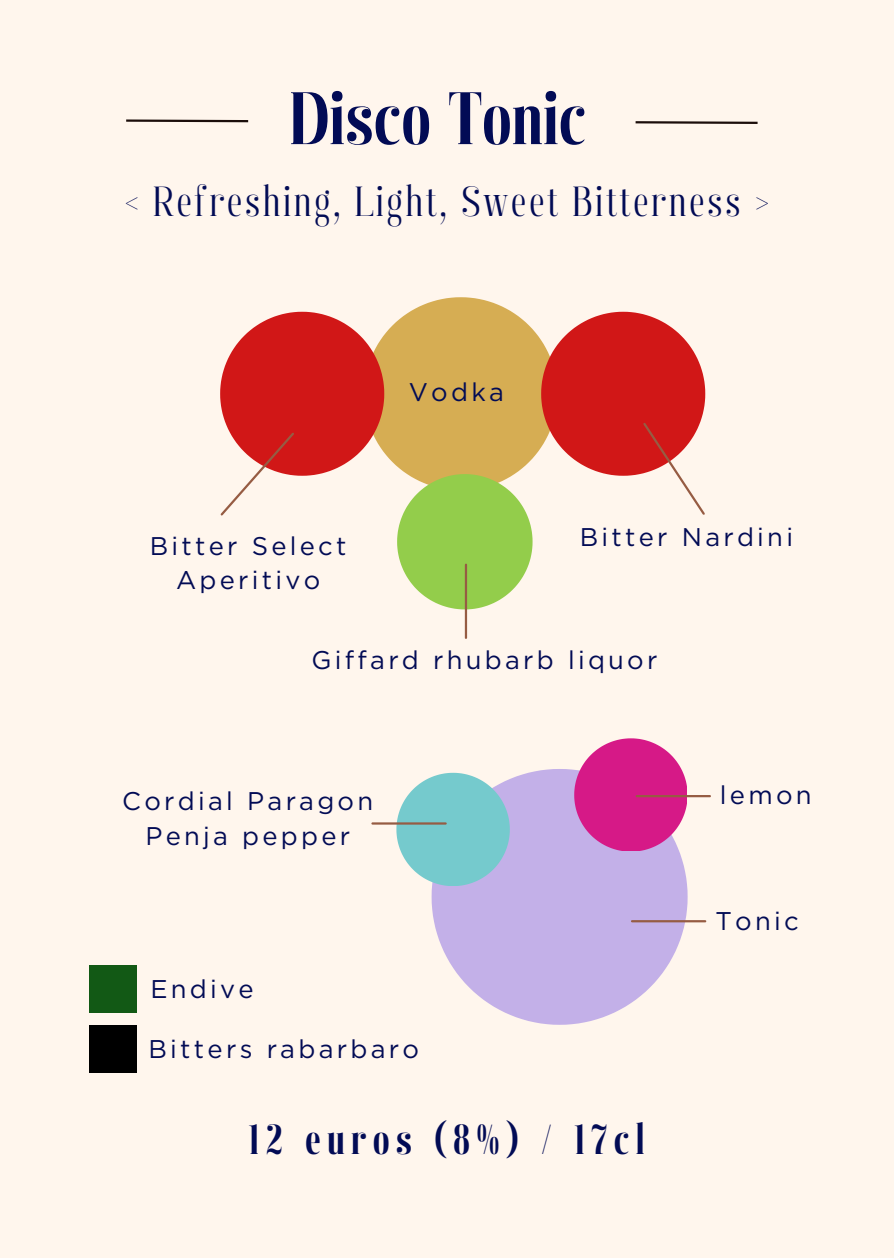
<style>
.page{position:relative;width:894px;height:1258px;background:#fff}
.page>*{position:absolute;margin:0;border:0;box-sizing:border-box;transform-origin:0 0}
.t1{font:74.1px "Manison 700 Cond";color:#020b55}
.t2{font:condensed 42px "Manison";letter-spacing:.06em;color:#020b55}
.t3{font:42px "Manison 700 Cond";letter-spacing:.15em;color:#020b55}
.t4{font:25.5px/35.1px "Gotham";letter-spacing:.13em;color:#020b55;text-align:center}
</style>
<div class="page">
<div style="left:0;top:0;width:893px;height:1258px;background:#fff6ed"></div>
<svg style="left:431px;top:769px;width:256px;height:256px;fill:#c3b0e8"></svg>
<svg style="left:574px;top:738px;width:112px;height:113px;background:#d9419b"></svg>
<div style="left:89px;top:1025px;width:48px;height:47px;background:#000"></div>
<hr style="left:632px;top:920px;width:73px;height:2px;background:#965c43">
<hr style="left:636px;top:795px;width:73px;height:2px;background:#965c43">
<hr style="left:635px;top:121px;width:122px;height:3px;background:#1b0d0a">
<svg style="left:396px;top:773px;width:113px;height:112px;background:#8dcdd2"></svg>
<hr style="left:464px;top:565px;width:3px;height:73px;background:#965c43">
<hr style="left:372px;top:822px;width:73px;height:2px;background:#965c43">
<svg style="left:220px;top:297px;width:486px;height:312px"></svg>
<div style="left:89px;top:965px;width:48px;height:48px;background:#125915"></div>
<hr style="left:126px;top:119px;width:122px;height:3px;background:#1b0d0a">
<h1 class="t1" style="left:290px;top:75px;width:298px">Disco Tonic</h1>
<h2 class="t2" style="left:124px;top:177px;width:646px">&lt; Refreshing, Light, Sweet Bitterness &gt;</h2>
<p class="t4" style="left:150px;top:529px;width:198px;line-height:34.2px">Bitter Select<br>Aperitivo</p>
<p class="t4" style="left:409px;top:375px;width:97px">Vodka</p>
<p class="t4" style="left:579px;top:519px;width:215px">Bitter Nardini</p>
<p class="t4" style="left:311px;top:643px;width:347px">Giffard rhubarb liquor</p>
<p class="t4" style="left:122px;top:783px;width:252px">Cordial Paragon<br>Penja pepper</p>
<p class="t4" style="left:150px;top:972px;width:105px">Endive</p>
<p class="t4" style="left:148px;top:1031px;width:272px">Bitters rabarbaro</p>
<h2 class="t3" style="left:249px;top:1115px;width:397px">12 euros (8%) / 17cl</h2>
<p class="t4" style="left:719px;top:778px;width:93px">lemon</p>
<p class="t4" style="left:715px;top:903px;width:85px">Tonic</p>
</div>
